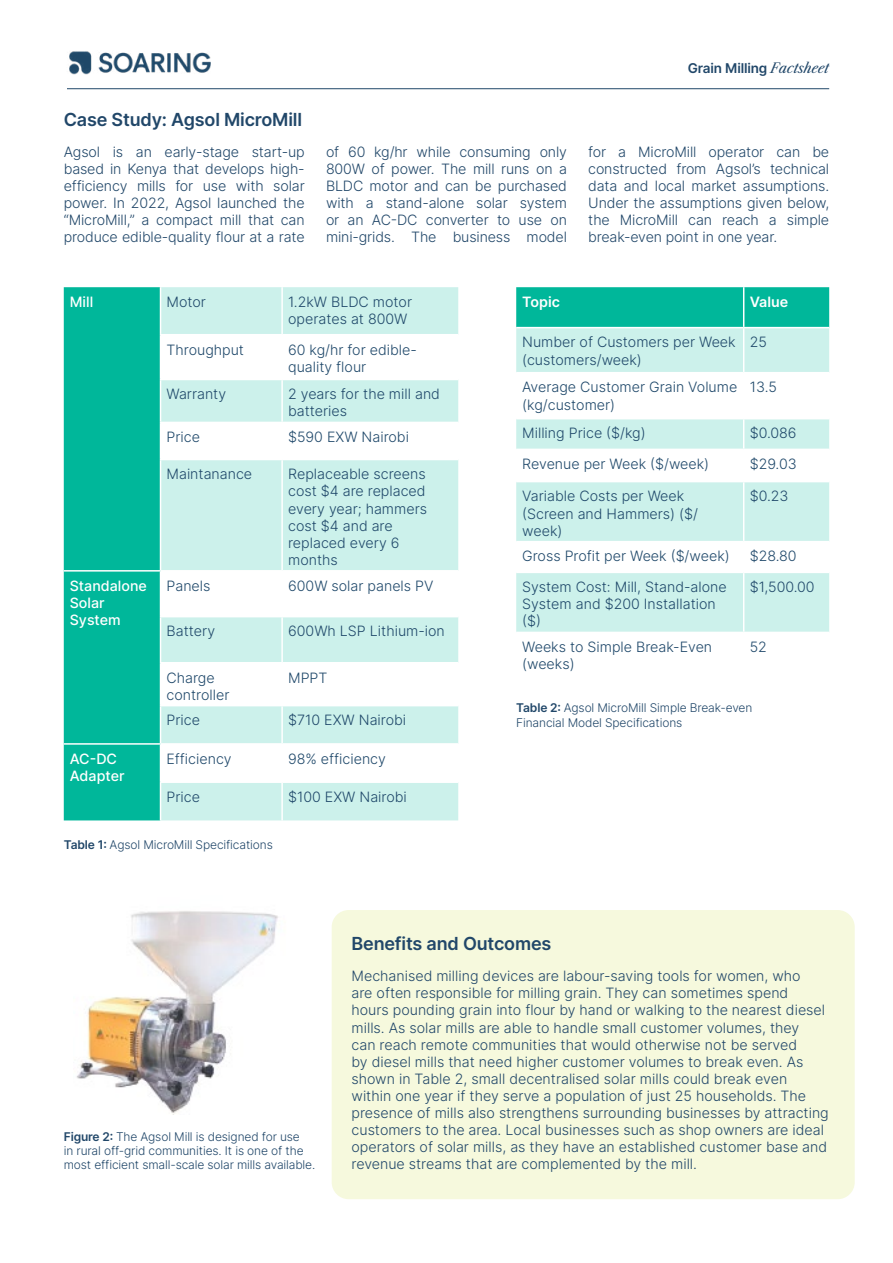
<style>
.page{position:relative;width:893px;height:1263px;background:#fff}
.page>*{position:absolute;margin:0;border:0;box-sizing:border-box;transform-origin:0 0}
.t1{font:600 18px "Inter";letter-spacing:-.01em;color:#214769}
.t2{font:300 14.25px/17.1px "Inter";color:#214769;text-align:justify}
.t3{font:300 14.25px/17.1px "Inter";color:#1f486a}
.t4{font:500 14.25px/17.1px "Inter";color:#fff}
.t5{font:600 14.25px "Inter";color:#fff}
.t6{font:600 13.5px "Inter";letter-spacing:-.01em;color:#214769}
.t7{font:300 12px/14.4px "Inter";letter-spacing:-.01em;color:#214769}
.s1{font-family:"Libre Caslon Text";font-weight:400;font-style:italic}
.s2{font-weight:600}
</style>
<div class="page">
<img style="left:69px;top:51px;width:142px;height:24px">
<hr style="left:67px;top:88px;width:762px;height:1px;background:#214769">
<div style="left:516px;top:287px;width:313px;height:40px;background:#00b79a"></div>
<div style="left:516px;top:328px;width:313px;height:44px;background:#ccf1eb"></div>
<svg style="left:516px;top:419px;width:313px;height:213px;fill:#ccf1eb"></svg>
<hr style="left:743px;top:287px;width:1px;height:40px;background:#fff">
<hr style="left:743px;top:328px;width:1px;height:44px;background:#fff">
<hr style="left:743px;top:419px;width:1px;height:30px;background:#fff">
<hr style="left:516px;top:449px;width:228px;height:1px;background:#fff">
<hr style="left:744px;top:449px;width:85px;height:1px;background:#fff">
<hr style="left:743px;top:450px;width:1px;height:31px;background:#fff">
<hr style="left:516px;top:481px;width:228px;height:1px;background:#fff">
<hr style="left:744px;top:481px;width:85px;height:1px;background:#fff">
<hr style="left:743px;top:482px;width:1px;height:59px;background:#fff">
<hr style="left:516px;top:541px;width:228px;height:1px;background:#fff">
<hr style="left:744px;top:541px;width:85px;height:1px;background:#fff">
<hr style="left:743px;top:542px;width:1px;height:30px;background:#fff">
<hr style="left:516px;top:572px;width:228px;height:1px;background:#fff">
<hr style="left:744px;top:572px;width:85px;height:1px;background:#fff">
<hr style="left:743px;top:573px;width:1px;height:59px;background:#fff">
<div style="left:64px;top:287px;width:96px;height:533px;background:#00b79a"></div>
<div style="left:161px;top:287px;width:297px;height:533px;background:#ccf1eb"></div>
<svg style="left:161px;top:335px;width:297px;height:446px;fill:#ccf1eb"></svg>
<hr style="left:281px;top:287px;width:2px;height:47px;background:#fff">
<hr style="left:160px;top:334px;width:122px;height:1px;background:#fff">
<hr style="left:282px;top:334px;width:176px;height:1px;background:#fff">
<hr style="left:281px;top:335px;width:2px;height:44px;background:#fff">
<hr style="left:160px;top:379px;width:122px;height:1px;background:#fff">
<hr style="left:282px;top:379px;width:176px;height:1px;background:#fff">
<hr style="left:281px;top:380px;width:2px;height:42px;background:#fff">
<hr style="left:160px;top:422px;width:122px;height:1px;background:#fff">
<hr style="left:282px;top:422px;width:176px;height:1px;background:#fff">
<hr style="left:281px;top:423px;width:2px;height:36px;background:#fff">
<hr style="left:160px;top:459px;width:122px;height:1px;background:#fff">
<hr style="left:282px;top:459px;width:176px;height:1px;background:#fff">
<hr style="left:281px;top:460px;width:2px;height:110px;background:#fff">
<hr style="left:64px;top:570px;width:97px;height:2px;background:#fff">
<hr style="left:161px;top:570px;width:121px;height:2px;background:#fff">
<hr style="left:282px;top:570px;width:176px;height:2px;background:#fff">
<hr style="left:281px;top:572px;width:2px;height:44px;background:#fff">
<hr style="left:160px;top:616px;width:122px;height:1px;background:#fff">
<hr style="left:282px;top:616px;width:176px;height:1px;background:#fff">
<hr style="left:281px;top:617px;width:2px;height:45px;background:#fff">
<hr style="left:160px;top:662px;width:122px;height:1px;background:#fff">
<hr style="left:282px;top:662px;width:176px;height:1px;background:#fff">
<hr style="left:281px;top:663px;width:2px;height:42px;background:#fff">
<hr style="left:160px;top:705px;width:122px;height:1px;background:#fff">
<hr style="left:282px;top:705px;width:176px;height:1px;background:#fff">
<hr style="left:281px;top:706px;width:2px;height:37px;background:#fff">
<hr style="left:64px;top:743px;width:97px;height:2px;background:#fff">
<hr style="left:161px;top:743px;width:121px;height:2px;background:#fff">
<hr style="left:282px;top:743px;width:176px;height:2px;background:#fff">
<hr style="left:281px;top:745px;width:2px;height:36px;background:#fff">
<hr style="left:160px;top:781px;width:122px;height:2px;background:#fff">
<hr style="left:282px;top:781px;width:176px;height:2px;background:#fff">
<hr style="left:281px;top:783px;width:2px;height:37px;background:#fff">
<div style="left:332px;top:910px;width:523px;height:289px;background:#f6f9dd;border-radius:17px"></div>
<img style="left:76px;top:911px;width:202px;height:203px">
<p class="t1" style="left:64px;top:106px;width:240px">Case Study: Agsol MicroMill</p>
<p class="t6" style="left:688px;top:58px;width:143px">Grain Milling <span class="s1">Factsheet</span></p>
<p class="t2" style="left:64px;top:143px;width:242px">Agsol is an early-stage start-up based in Kenya that develops high&shy;efficiency mills for use with solar power. In 2022, Agsol launched the “MicroMill,” a compact mill that can produce edible-quality flour at a rate</p>
<p class="t2" style="left:326px;top:143px;width:242px">of 60 kg/hr while consuming only 800W of power. The mill runs on a BLDC motor and can be purchased with a stand-alone solar system or an AC-DC converter to use on mini-grids. The business model</p>
<p class="t2" style="left:588px;top:143px;width:242px">for a MicroMill operator can be constructed from Agsol’s technical data and local market assumptions.<br>Under the assumptions given below, the MicroMill can reach a simple break-even point in one year.</p>
<p class="t4" style="left:70px;top:293px;width:25px">Mill</p>
<p class="t3" style="left:167px;top:293px;width:41px">Motor</p>
<p class="t3" style="left:288px;top:293px;width:125px">1.2kW BLDC motor operates at 800W</p>
<p class="t3" style="left:167px;top:341px;width:79px">Throughput</p>
<p class="t3" style="left:288px;top:341px;width:130px">60 kg/hr for edible&shy;quality flour</p>
<p class="t3" style="left:167px;top:385px;width:61px">Warranty</p>
<p class="t3" style="left:288px;top:385px;width:153px">2 years for the mill and batteries</p>
<p class="t3" style="left:167px;top:428px;width:35px">Price</p>
<p class="t3" style="left:288px;top:428px;width:122px">$590 EXW Nairobi</p>
<p class="t3" style="left:167px;top:465px;width:87px">Maintanance</p>
<p class="t3" style="left:288px;top:465px;width:140px">Replaceable screens cost $4 are replaced every year; hammers cost $4 and are replaced every 6 months</p>
<p class="t4" style="left:70px;top:576px;width:79px">Standalone<br>Solar<br>System</p>
<p class="t3" style="left:167px;top:577px;width:45px">Panels</p>
<p class="t3" style="left:288px;top:577px;width:147px">600W solar panels PV</p>
<p class="t3" style="left:167px;top:622px;width:50px">Battery</p>
<p class="t3" style="left:288px;top:622px;width:158px">600Wh LSP Lithium-ion</p>
<p class="t3" style="left:167px;top:669px;width:64px">Charge controller</p>
<p class="t3" style="left:288px;top:669px;width:41px">MPPT</p>
<p class="t3" style="left:167px;top:711px;width:35px">Price</p>
<p class="t3" style="left:288px;top:711px;width:120px">$710 EXW Nairobi</p>
<p class="t4" style="left:70px;top:750px;width:56px">AC-DC<br>Adapter</p>
<p class="t3" style="left:167px;top:750px;width:67px">Efficiency</p>
<p class="t3" style="left:288px;top:750px;width:99px">98% efficiency</p>
<p class="t3" style="left:167px;top:788px;width:35px">Price</p>
<p class="t3" style="left:288px;top:788px;width:120px">$100 EXW Nairobi</p>
<p class="t7" style="left:64px;top:837px;width:211px"><span class="s2">Table 1:</span> Agsol MicroMill Specifications</p>
<p class="t5" style="left:522px;top:291px;width:39px">Topic</p>
<p class="t5" style="left:750px;top:291px;width:40px">Value</p>
<p class="t3" style="left:522px;top:333px;width:215px">Number of Customers per Week (customers/week)</p>
<p class="t3" style="left:750px;top:333px;width:19px">25</p>
<p class="t3" style="left:522px;top:379px;width:217px">Average Customer Grain Volume (kg/customer)</p>
<p class="t3" style="left:750px;top:379px;width:29px">13.5</p>
<p class="t3" style="left:522px;top:425px;width:125px">Milling Price ($/kg)</p>
<p class="t3" style="left:750px;top:425px;width:48px">$0.086</p>
<p class="t3" style="left:522px;top:455px;width:188px">Revenue per Week ($/week)</p>
<p class="t3" style="left:750px;top:455px;width:49px">$29.03</p>
<p class="t3" style="left:522px;top:487px;width:177px">Variable Costs per Week (Screen and Hammers) ($/ week)</p>
<p class="t3" style="left:750px;top:487px;width:40px">$0.23</p>
<p class="t3" style="left:522px;top:547px;width:209px">Gross Profit per Week ($/week)</p>
<p class="t3" style="left:750px;top:547px;width:48px">$28.80</p>
<p class="t3" style="left:522px;top:578px;width:206px">System Cost: Mill, Stand-alone<br>System and $200 Installation ($)</p>
<p class="t3" style="left:750px;top:578px;width:66px">$1,500.00</p>
<p class="t3" style="left:522px;top:638px;width:191px">Weeks to Simple Break-Even (weeks)</p>
<p class="t3" style="left:750px;top:638px;width:19px">52</p>
<p class="t7" style="left:516px;top:700px;width:238px"><span class="s2">Table 2:</span> Agsol MicroMill Simple Break-even<br>Financial Model Specifications</p>
<p class="t7" style="left:64px;top:1129px;width:253px"><span class="s2">Figure 2:</span> The Agsol Mill is designed for use<br>in rural off-grid communities. It is one of the most efficient small-scale solar mills available.</p>
<p class="t1" style="left:351px;top:930px;width:201px">Benefits and Outcomes</p>
<p class="t2" style="left:351px;top:967px;width:479px;text-align:left">Mechanised milling devices are labour-saving tools for women, who<br>are often responsible for milling grain. They can sometimes spend hours pounding grain into flour by hand or walking to the nearest diesel mills. As solar mills are able to handle small customer volumes, they<br>can reach remote communities that would otherwise not be served<br>by diesel mills that need higher customer volumes to break even. As shown in Table 2, small decentralised solar mills could break even within one year if they serve a population of just 25 households. The presence of mills also strengthens surrounding businesses by attracting customers to the area. Local businesses such as shop owners are ideal operators of solar mills, as they have an established customer base and revenue streams that are complemented by the mill.</p>
</div>
